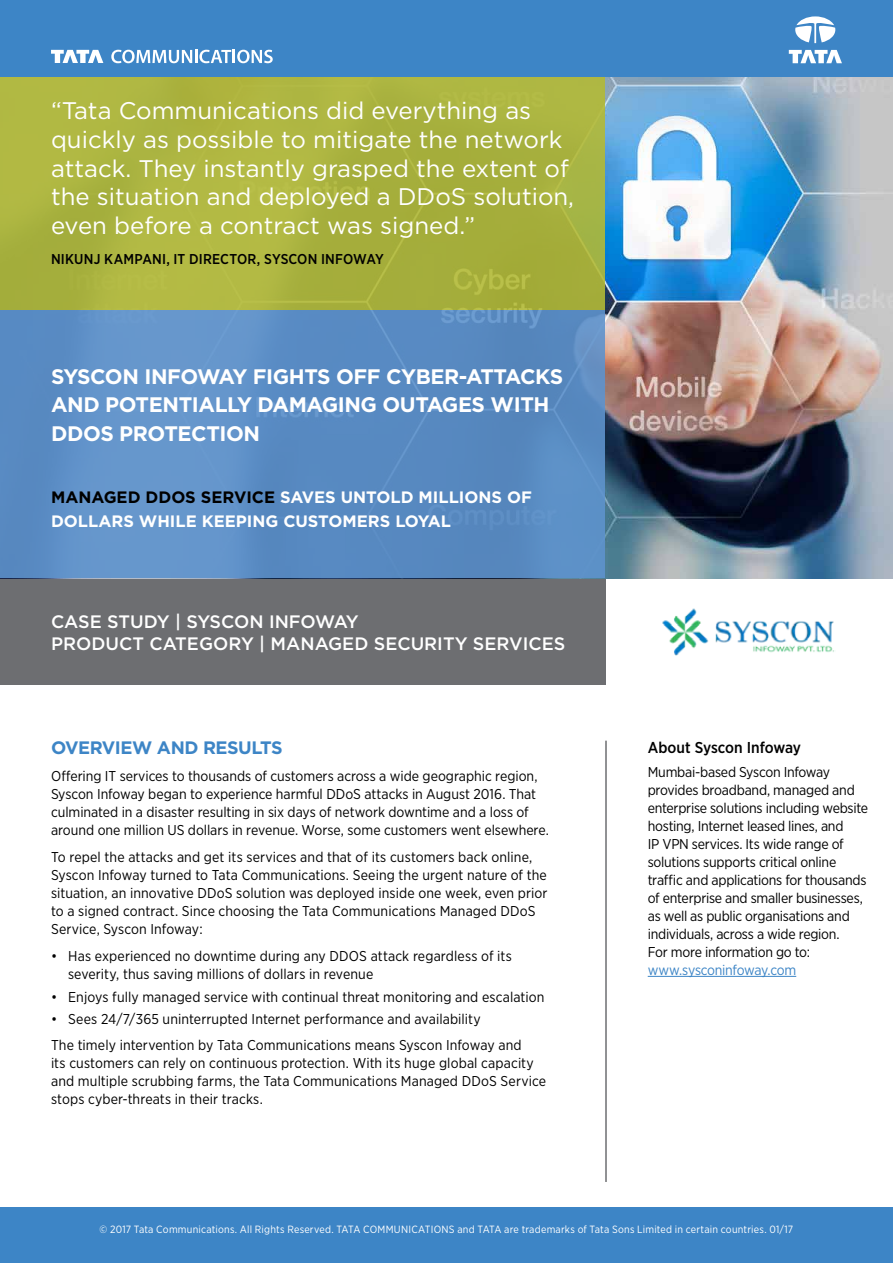
<style>
.page{position:relative;width:893px;height:1263px;background:#fff}
.page>*{position:absolute;margin:0;border:0;box-sizing:border-box;transform-origin:0 0}
.t1{font:24px/28.8px "Gotham";color:#fff}
.t2{font:700 21px/28.5px "Gotham";letter-spacing:-.02em;color:#fff}
.t3{font:500 18px/21.6px "Gotham";color:#fff}
.t4{font:700 18px "Gotham";letter-spacing:-.025em;color:#3d85c6}
.t5{font:700 16.5px/24px "Gotham";color:#fff}
.t6{font:500 15.75px "Gotham Narrow";color:#000}
.t7{font:14.25px/18px "Gotham Narrow";color:#000}
.t8{font:500 14.25px "Gotham Narrow";letter-spacing:.015em;color:#000}
.t9{font:14.25px "Gotham Narrow";letter-spacing:-.025em;color:#3d85c6}
.t10{font:10.5px "Gotham Narrow";letter-spacing:.02em;color:#fff}
.s1{color:#000}
</style>
<div class="page">
<img style="left:662px;top:608px;width:172px;height:48px">
<div style="left:0;top:1208px;width:893px;height:55px;background:#3d85c6"></div>
<div style="left:0;top:578px;width:605px;height:107px;background:#6d6e71"></div>
<img style="left:605px;top:77px;width:288px;height:501px">
<div style="left:0;top:77px;width:605px;height:233px;background:#abb441"></div>
<div style="left:0;top:310px;width:605px;height:268px;background:linear-gradient(to right,#6192c9,#5789c0)"></div>
<div style="left:0;top:0;width:893px;height:77px;background:#3d85c6"></div>
<svg style="left:111px;top:50px;width:162px;height:13px"></svg>
<svg style="left:51px;top:50px;width:52px;height:13px"></svg>
<svg style="left:789px;top:50px;width:53px;height:13px"></svg>
<svg style="left:795px;top:16px;width:40px;height:27px"></svg>
<hr style="left:648px;top:976px;width:148px;height:1px;background:#3d85c6">
<hr style="left:605px;top:741px;width:2px;height:441px;background:#6d6e71">
<h1 class="t1" style="left:51px;top:96px;width:525px">“Tata Communications did everything as quickly as possible to mitigate the network attack. They instantly grasped the extent of the situation and deployed a DDoS solution, even before a contract was signed.”</h1>
<p class="t8" style="left:51px;top:250px;width:334px">NIKUNJ KAMPANI, IT DIRECTOR, SYSCON INFOWAY</p>
<h2 class="t2" style="left:51px;top:362px;width:514px">SYSCON INFOWAY FIGHTS OFF CYBER-ATTACKS<br>AND POTENTIALLY DAMAGING OUTAGES WITH<br>DDOS PROTECTION</h2>
<p class="t5" style="left:51px;top:485px;width:482px"><span class="s1">MANAGED DDOS SERVICE</span> SAVES UNTOLD MILLIONS OF<br>DOLLARS WHILE KEEPING CUSTOMERS LOYAL</p>
<p class="t3" style="left:51px;top:610px;width:516px">CASE STUDY | SYSCON INFOWAY<br>PRODUCT CATEGORY | MANAGED SECURITY SERVICES</p>
<p class="t4" style="left:51px;top:736px;width:233px">OVERVIEW AND RESULTS</p>
<p class="t7" style="left:51px;top:767px;width:499px">Offering IT services to thousands of customers across a wide geographic region, Syscon Infoway began to experience harmful DDoS attacks in August 2016. That culminated in a disaster resulting in six days of network downtime and a loss of around one million US dollars in revenue. Worse, some customers went elsewhere.</p>
<p class="t7" style="left:51px;top:848px;width:498px">To repel the attacks and get its services and that of its customers back online, Syscon Infoway turned to Tata Communications. Seeing the urgent nature of the situation, an innovative DDoS solution was deployed inside one week, even prior to a signed contract. Since choosing the Tata Communications Managed DDoS Service, Syscon Infoway:</p>
<p class="t7" style="left:68px;top:947px;width:445px;text-indent:-17px">• Has experienced no downtime during any DDOS attack regardless of its severity, thus saving millions of dollars in revenue</p>
<p class="t7" style="left:51px;top:987px;width:495px">• Enjoys fully managed service with continual threat monitoring and escalation</p>
<p class="t7" style="left:51px;top:1005px;width:472px;line-height:26.5px">• Sees 24/7/365 uninterrupted Internet performance and availability<br>The timely intervention by Tata Communications means Syscon Infoway and</p>
<p class="t7" style="left:51px;top:1054px;width:497px">its customers can rely on continuous protection. With its huge global capacity and multiple scrubbing farms, the Tata Communications Managed DDoS Service stops cyber-threats in their tracks.</p>
<p class="t6" style="left:648px;top:737px;width:155px">About Syscon Infoway</p>
<p class="t7" style="left:648px;top:763px;width:222px">Mumbai-based Syscon Infoway provides broadband, managed and enterprise solutions including website hosting, Internet leased lines, and<br>IP VPN services. Its wide range of solutions supports critical online traffic and applications for thousands of enterprise and smaller businesses, as well as public organisations and individuals, across a wide region.<br>For more information go to:</p>
<p class="t9" style="left:648px;top:961px;width:150px">www.sysconinfoway.com</p>
<p class="t10" style="left:100px;top:1223px;width:695px">© 2017 Tata Communications. All Rights Reserved. TATA COMMUNICATIONS and TATA are trademarks of Tata Sons Limited in certain countries. 01/17</p>
</div>
